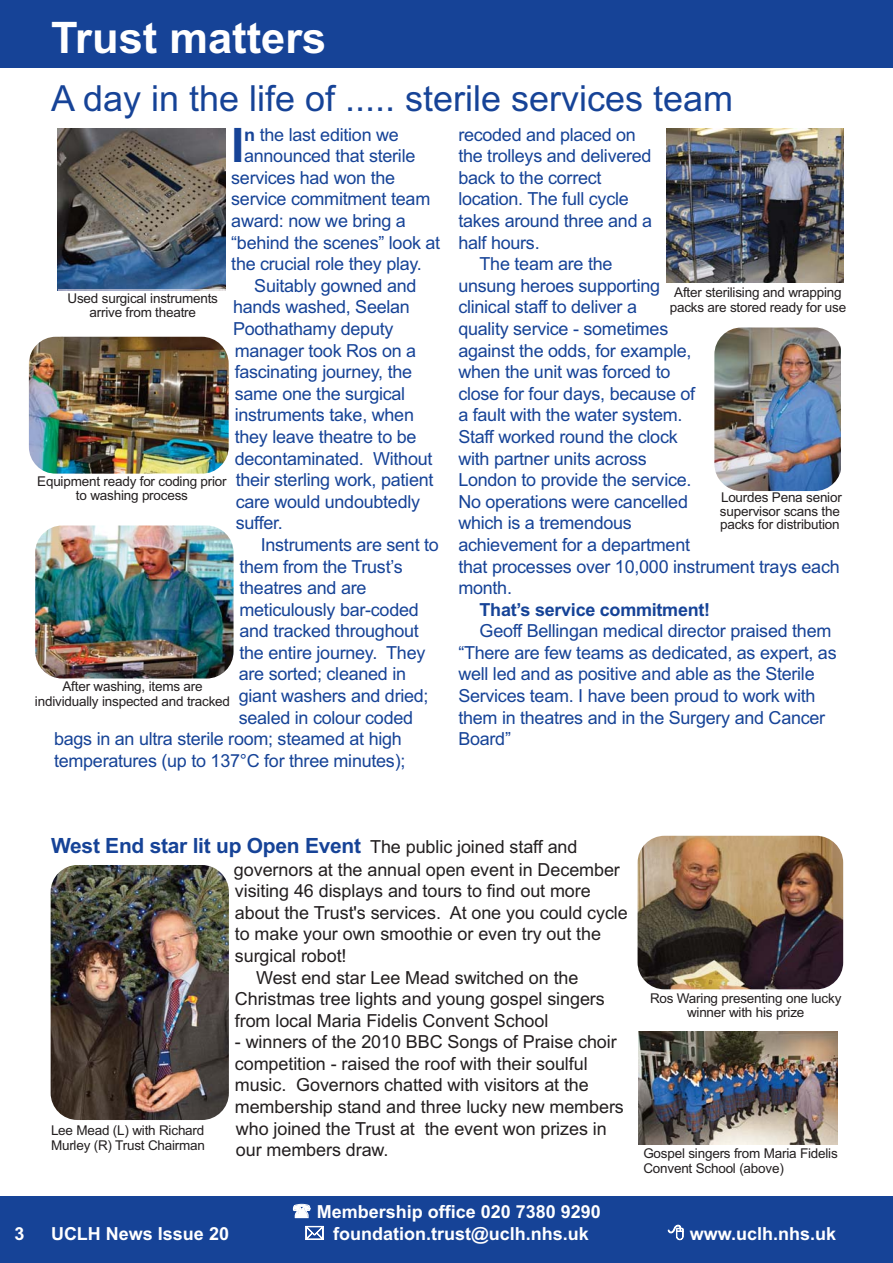
<style>
.page{position:relative;width:893px;height:1263px;background:#fff}
.page>*{position:absolute;margin:0;border:0;box-sizing:border-box;transform-origin:0 0}
.t1{font:700 47.55px "Arial";color:#164397}
.t2{font:700 43.5px "Arial";color:#fff}
.t3{font:36px "Arial";color:#164397}
.t4{font:700 21px "Arial";letter-spacing:-.015em;color:#164397}
.t5{font:18px/21.6px "Arial";letter-spacing:-.015em;color:#164397}
.t6{font:18px/21.6px "Arial";letter-spacing:-.005em;color:#231f20}
.t7{font:700 18px "Arial";color:#fff}
.t8{font:700 18px "Arial";letter-spacing:-.015em;color:#164397}
.t9{font:13.5px/13.5px "Arial";letter-spacing:-.015em;color:#231f20;text-align:center}
.s1{font-weight:700}
.s2{font-weight:400;font-size:18px;color:#231f20}
</style>
<div class="page">
<div style="left:0;top:1196px;width:893px;height:67px;background:#164397"></div>
<div style="left:0;top:0;width:893px;height:67px;background:#164397"></div>
<img style="left:51px;top:865px;width:178px;height:255px;border-radius:27px">
<img style="left:639px;top:1032px;width:198px;height:113px">
<img style="left:637px;top:836px;width:206px;height:153px;border-radius:27px">
<img style="left:29px;top:337px;width:200px;height:137px;border-radius:27px">
<img style="left:35px;top:526px;width:198px;height:153px;border-radius:27px">
<img style="left:666px;top:128px;width:177px;height:155px">
<img style="left:58px;top:129px;width:167px;height:160px">
<img style="left:714px;top:328px;width:127px;height:163px;border-radius:27px">
<img style="left:58px;top:289px;width:167px;height:2px">
<img style="left:51px;top:473px;width:156px;height:1px">
<h2 class="t2" style="left:51px;top:22px;width:277px">Trust matters</h2>
<h3 class="t3" style="left:51px;top:86px;width:683px">A day in the life of ..... sterile services team</h3>
<h1 class="t1" style="left:231px;top:128px;width:15px">I</h1>
<p class="t5" style="left:244px;top:125px;width:156px"><span class="s1">n</span> the last edition we</p>
<p class="t5" style="left:244px;top:147px;width:173px">announced that sterile</p>
<p class="t5" style="left:231px;top:169px;width:165px">services had won the</p>
<p class="t5" style="left:231px;top:190px;width:201px">service commitment team</p>
<p class="t5" style="left:231px;top:212px;width:176px">award: now we bring a</p>
<p class="t5" style="left:231px;top:233px;width:210px">“behind the scenes” look at</p>
<p class="t5" style="left:231px;top:255px;width:192px">the crucial role they play.</p>
<p class="t5" style="left:254px;top:277px;width:164px">Suitably gowned and</p>
<p class="t5" style="left:233px;top:298px;width:178px">hands washed, Seelan</p>
<p class="t5" style="left:233px;top:320px;width:162px">Poothathamy deputy</p>
<p class="t5" style="left:235px;top:341px;width:183px">manager took Ros on a</p>
<p class="t5" style="left:235px;top:363px;width:179px">fascinating journey, the</p>
<p class="t5" style="left:235px;top:384px;width:172px">same one the surgical</p>
<p class="t5" style="left:235px;top:406px;width:181px">instruments take, when</p>
<p class="t5" style="left:235px;top:428px;width:183px">they leave theatre to be</p>
<p class="t5" style="left:235px;top:449px;width:199px">decontaminated. Without</p>
<p class="t5" style="left:236px;top:471px;width:199px">their sterling work, patient</p>
<p class="t5" style="left:236px;top:492px;width:186px">care would undoubtedly</p>
<p class="t5" style="left:236px;top:514px;width:49px">suffer.</p>
<p class="t5" style="left:261px;top:536px;width:180px">Instruments are sent to</p>
<p class="t5" style="left:239px;top:557px;width:165px">them from the Trust’s</p>
<p class="t5" style="left:239px;top:579px;width:128px">theatres and are</p>
<p class="t5" style="left:239px;top:600px;width:181px">meticulously bar-coded</p>
<p class="t5" style="left:239px;top:622px;width:181px">and tracked throughout</p>
<p class="t5" style="left:239px;top:644px;width:187px">the entire journey. They</p>
<p class="t5" style="left:239px;top:665px;width:169px">are sorted; cleaned in</p>
<p class="t5" style="left:239px;top:687px;width:191px">giant washers and dried;</p>
<p class="t5" style="left:239px;top:708px;width:176px">sealed in colour coded</p>
<p class="t5" style="left:54px;top:730px;width:349px">bags in an ultra sterile room; steamed at high</p>
<p class="t5" style="left:54px;top:751px;width:353px">temperatures (up to 137°C for three minutes);</p>
<p class="t9" style="left:68px;top:293px;width:152px">Used surgical instruments arrive from theatre</p>
<p class="t9" style="left:37px;top:476px;width:191px">Equipment ready for coding prior to washing process</p>
<p class="t9" style="left:35px;top:680px;width:197px;line-height:15px">After washing, items are individually inspected and tracked</p>
<p class="t5" style="left:458px;top:125px;width:179px">recoded and placed on</p>
<p class="t5" style="left:458px;top:147px;width:195px">the trolleys and delivered</p>
<p class="t5" style="left:458px;top:169px;width:145px">back to the correct</p>
<p class="t5" style="left:458px;top:190px;width:172px">location. The full cycle</p>
<p class="t5" style="left:458px;top:212px;width:195px">takes around three and a</p>
<p class="t5" style="left:458px;top:233px;width:83px">half hours.</p>
<p class="t5" style="left:480px;top:255px;width:134px">The team are the</p>
<p class="t5" style="left:458px;top:277px;width:203px">unsung heroes supporting</p>
<p class="t5" style="left:458px;top:298px;width:180px">clinical staff to deliver a</p>
<p class="t5" style="left:458px;top:320px;width:211px">quality service - sometimes</p>
<p class="t5" style="left:458px;top:341px;width:235px">against the odds, for example,</p>
<p class="t5" style="left:458px;top:363px;width:214px">when the unit was forced to</p>
<p class="t5" style="left:458px;top:384px;width:238px">close for four days, because of</p>
<p class="t5" style="left:458px;top:406px;width:226px">a fault with the water system.</p>
<p class="t5" style="left:458px;top:428px;width:221px">Staff worked round the clock</p>
<p class="t5" style="left:458px;top:449px;width:190px">with partner units across</p>
<p class="t5" style="left:458px;top:471px;width:235px">London to provide the service.</p>
<p class="t5" style="left:458px;top:492px;width:231px">No operations were cancelled</p>
<p class="t5" style="left:458px;top:514px;width:175px">which is a tremendous</p>
<p class="t5" style="left:458px;top:536px;width:233px">achievement for a department</p>
<p class="t5" style="left:458px;top:557px;width:383px">that processes over 10,000 instrument trays each</p>
<p class="t5" style="left:458px;top:579px;width:55px">month.</p>
<p class="t8" style="left:480px;top:603px;width:232px">That’s service commitment!</p>
<p class="t5" style="left:458px;top:622px;width:380px;text-indent:21px">Geoff Bellingan medical director praised them “There are few teams as dedicated, as expert, as well led and as positive and able as the Sterile Services team. I have been proud to work with them in theatres and in the Surgery and Cancer Board”</p>
<p class="t9" style="left:670px;top:286px;width:178px;line-height:15px">After sterilising and wrapping packs are stored ready for use</p>
<p class="t9" style="left:720px;top:492px;width:123px;text-align:left">Lourdes Pena senior supervisor scans the packs for distribution</p>
<p class="t4" style="left:51px;top:838px;width:528px">West End star lit up Open Event <span class="s2">The public joined staff and</span></p>
<p class="t6" style="left:234px;top:860px;width:387px">governors at the annual open event in December</p>
<p class="t6" style="left:235px;top:882px;width:357px">visiting 46 displays and tours to find out more</p>
<p class="t6" style="left:235px;top:903px;width:394px">about the Trust's services. At one you could cycle</p>
<p class="t6" style="left:235px;top:925px;width:368px">to make your own smoothie or even try out the</p>
<p class="t6" style="left:235px;top:947px;width:113px">surgical robot!</p>
<p class="t6" style="left:256px;top:968px;width:324px">West end star Lee Mead switched on the</p>
<p class="t6" style="left:235px;top:990px;width:371px">Christmas tree lights and young gospel singers</p>
<p class="t6" style="left:235px;top:1011px;width:315px">from local Maria Fidelis Convent School</p>
<p class="t6" style="left:235px;top:1033px;width:391px">- winners of the 2010 BBC Songs of Praise choir competition - raised the roof with their soulful music. Governors chatted with visitors at the membership stand and three lucky new members who joined the Trust at the event won prizes in our members draw.</p>
<p class="t9" style="left:51px;top:1124px;width:156px;line-height:15px;text-align:left">Lee Mead (L) with Richard<br>Murley (R) Trust Chairman</p>
<p class="t7" style="left:317px;top:1205px;width:285px">Membership office 020 7380 9290</p>
<p class="t9" style="left:650px;top:993px;width:193px">Ros Waring presenting one lucky winner with his prize</p>
<p class="t9" style="left:643px;top:1147px;width:196px;line-height:15px;text-align:left">Gospel singers from Maria Fidelis<br>Convent School (above)</p>
<p class="t7" style="left:15px;top:1227px;width:12px">3</p>
<p class="t7" style="left:51px;top:1227px;width:179px">UCLH News Issue 20</p>
<p class="t7" style="left:333px;top:1227px;width:257px">foundation.trust@uclh.nhs.uk</p>
<p class="t7" style="left:690px;top:1227px;width:148px">www.uclh.nhs.uk</p>
</div>
